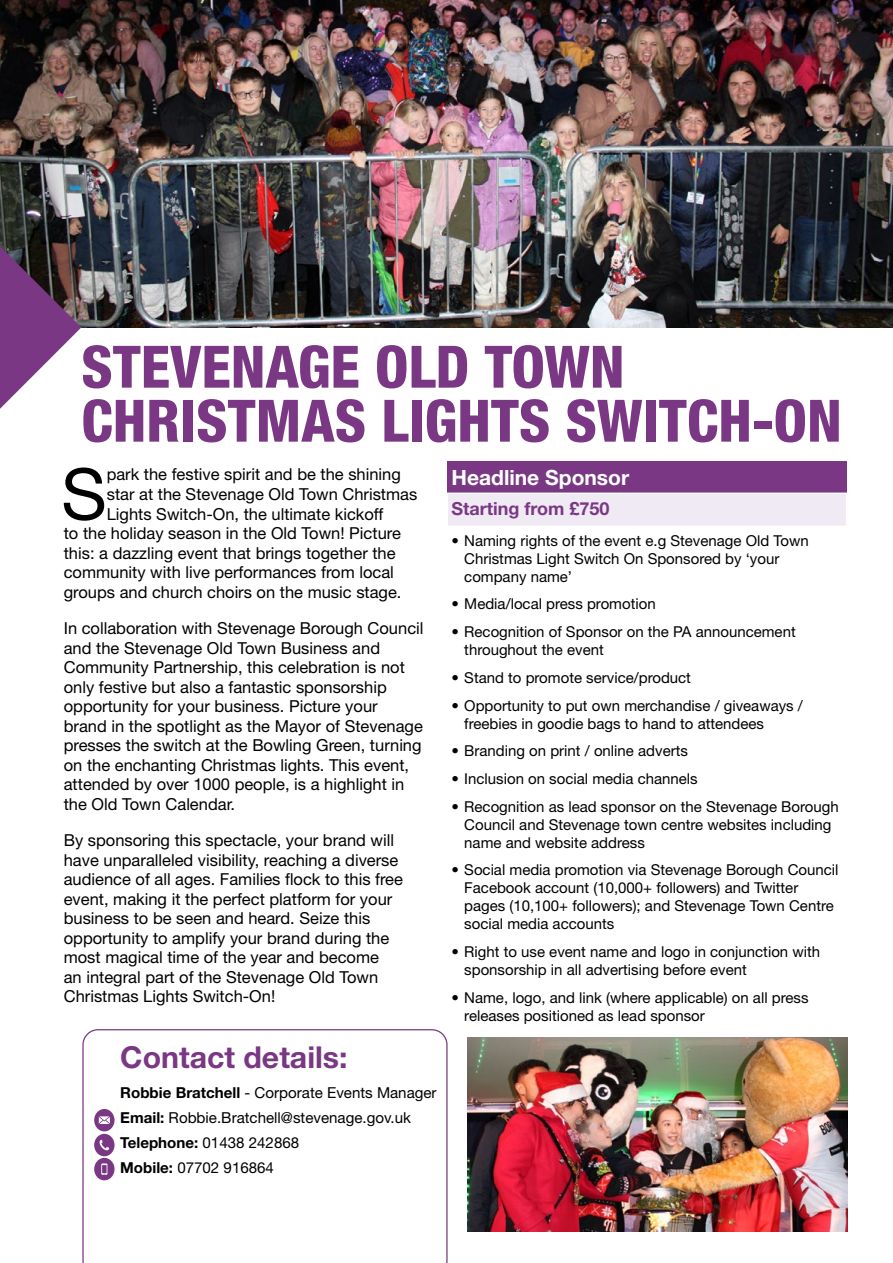
<style>
.page{position:relative;width:893px;height:1263px;background:#fff}
.page>*{position:absolute;margin:0;border:0;box-sizing:border-box;transform-origin:0 0}
.t1{font:71.1px "Helvetica Neue LT Std";color:#000}
.t2{font:800 condensed 58.5px/54px "Helvetica Neue LT Std";color:#7a3884}
.t3{font:700 30.3px "Helvetica Neue LT Std";color:#7a3884}
.t4{font:700 21px "Helvetica Neue LT Std";color:#fff}
.t5{font:700 18px "Helvetica Neue LT Std";color:#7a3884}
.t6{font:16.5px/19.5px "Helvetica Neue LT Std";color:#000}
.t7{font:15.15px/24.8px "Helvetica Neue LT Std";color:#000}
.t8{font:15px/18px "Helvetica Neue LT Std";color:#000}
.s1{font-weight:700}
</style>
<div class="page">
<img style="left:0;top:0;width:893px;height:327px">
<svg style="left:0;top:246px;width:81px;height:163px"></svg>
<div style="left:447px;top:461px;width:400px;height:32px;background:#7a3884"></div>
<div style="left:447px;top:493px;width:400px;height:33px;background:#f0eaf4"></div>
<hr style="left:446px;top:493px;width:401px;height:1px;background:#fff">
<hr style="left:446px;top:494px;width:2px;height:32px;background:#fff">
<hr style="left:846px;top:494px;width:1px;height:32px;background:#fff">
<svg style="left:82px;top:1029px;width:366px;height:234px"></svg>
<div style="left:94px;top:1134px;width:21px;height:22px;background:#7a3884;border-radius:50%"></div>
<div style="left:94px;top:1158px;width:21px;height:22px;background:#7a3884;border-radius:50%"></div>
<svg style="left:99px;top:1140px;width:10px;height:10px"></svg>
<div style="left:94px;top:1109px;width:21px;height:22px;background:#7a3884;border-radius:50%"></div>
<svg style="left:99px;top:1116px;width:11px;height:8px"></svg>
<svg style="left:101px;top:1163px;width:6px;height:12px"></svg>
<img style="left:468px;top:1037px;width:379px;height:194px">
<h2 class="t2" style="left:81px;top:339px;width:762px">STEVENAGE OLD TOWN<br>CHRISTMAS LIGHTS SWITCH-ON</h2>
<h1 class="t1" style="left:61px;top:452px;width:47px">S</h1>
<p class="t6" style="left:107px;top:465px;width:296px">park the festive spirit and be the shining</p>
<p class="t4" style="left:451px;top:464px;width:179px">Headline Sponsor</p>
<p class="t5" style="left:451px;top:497px;width:160px">Starting from £750</p>
<p class="t8" style="left:464px;top:531px;width:346px;text-indent:-13px">• Naming rights of the event e.g Stevenage Old Town<br>Christmas Light Switch On Sponsored by ‘your company name’</p>
<p class="t8" style="left:451px;top:595px;width:206px">• Media/local press promotion</p>
<p class="t8" style="left:464px;top:622px;width:333px;text-indent:-13px">• Recognition of Sponsor on the PA announcement throughout the event</p>
<p class="t8" style="left:451px;top:668px;width:241px">• Stand to promote service/product</p>
<p class="t8" style="left:464px;top:696px;width:340px;text-indent:-13px">• Opportunity to put own merchandise / giveaways / freebies in goodie bags to hand to attendees</p>
<p class="t8" style="left:451px;top:742px;width:238px">• Branding on print / online adverts</p>
<p class="t8" style="left:451px;top:769px;width:248px">• Inclusion on social media channels</p>
<p class="t8" style="left:464px;top:797px;width:376px;text-indent:-13px">• Recognition as lead sponsor on the Stevenage Borough<br>Council and Stevenage town centre websites including name and website address</p>
<p class="t8" style="left:464px;top:861px;width:376px;text-indent:-13px">• Social media promotion via Stevenage Borough Council Facebook account (10,000+ followers) and Twitter pages (10,100+ followers); and Stevenage Town Centre social media accounts</p>
<p class="t8" style="left:464px;top:942px;width:357px;text-indent:-13px">• Right to use event name and logo in conjunction with sponsorship in all advertising before event</p>
<p class="t8" style="left:464px;top:988px;width:346px;text-indent:-13px">• Name, logo, and link (where applicable) on all press releases positioned as lead sponsor</p>
<p class="t6" style="left:107px;top:484px;width:312px">star at the Stevenage Old Town Christmas</p>
<p class="t6" style="left:107px;top:504px;width:278px">Lights Switch-On, the ultimate kickoff</p>
<p class="t6" style="left:64px;top:523px;width:339px">to the holiday season in the Old Town! Picture</p>
<p class="t6" style="left:64px;top:543px;width:333px">this: a dazzling event that brings together the</p>
<p class="t6" style="left:64px;top:562px;width:332px">community with live performances from local</p>
<p class="t6" style="left:64px;top:582px;width:339px">groups and church choirs on the music stage.</p>
<p class="t6" style="left:64px;top:618px;width:361px">In collaboration with Stevenage Borough Council and the Stevenage Old Town Business and Community Partnership, this celebration is not only festive but also a fantastic sponsorship opportunity for your business. Picture your brand in the spotlight as the Mayor of Stevenage presses the switch at the Bowling Green, turning on the enchanting Christmas lights. This event, attended by over 1000 people, is a highlight in the Old Town Calendar.</p>
<p class="t6" style="left:64px;top:830px;width:341px">By sponsoring this spectacle, your brand will have unparalleled visibility, reaching a diverse audience of all ages. Families fock to this free event, making it the perfect platform for your business to be seen and heard. Seize this opportunity to amplify your brand during the most magical time of the year and become<br>an integral part of the Stevenage Old Town Christmas Lights Switch-On!</p>
<h3 class="t3" style="left:120px;top:1038px;width:229px">Contact details:</h3>
<p class="t7" style="left:120px;top:1080px;width:318px"><span class="s1">Robbie Bratchell</span> - Corporate Events Manager <span class="s1">Email:</span> Robbie.Bratchell@stevenage.gov.uk <span class="s1">Telephone:</span> 01438 242868<br><span class="s1">Mobile:</span> 07702 916864</p>
</div>
